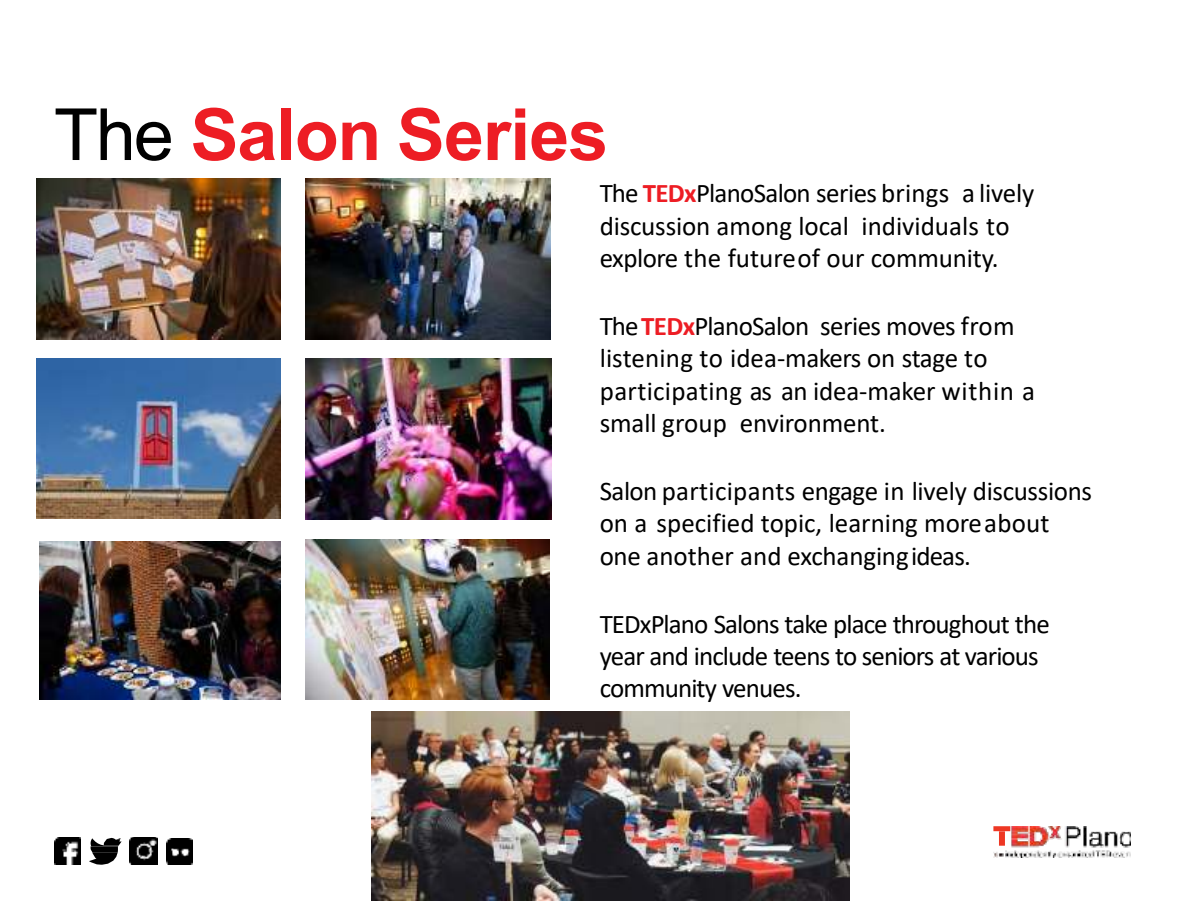
<style>
.page{position:relative;width:1188px;height:918px;background:#fff}
.page>*{position:absolute;margin:0;border:0;box-sizing:border-box;transform-origin:0 0}
.t1{font:700 72px "Arial";letter-spacing:-.015em;color:#ed1d24}
.t2{font:27px/32.4px "Calibri";letter-spacing:-.01em;color:#000}
.t3{font:27px/32.4px "Calibri";letter-spacing:-.03em;color:#000}
.s1{font-weight:400;color:#000}
.s2{font-weight:700;color:#ed1d24}
</style>
<div class="page">
<img style="left:54px;top:838px;width:27px;height:27px">
<img style="left:166px;top:838px;width:26px;height:26px">
<img style="left:130px;top:837px;width:27px;height:28px">
<svg style="left:89px;top:838px;width:33px;height:27px"></svg>
<img style="left:994px;top:826px;width:136px;height:32px">
<div style="left:999px;top:831px;width:6px;height:15px;background:#ee3724"></div>
<div style="left:993px;top:826px;width:17px;height:5px;background:#ee3724"></div>
<img style="left:305px;top:539px;width:245px;height:161px">
<img style="left:36px;top:359px;width:245px;height:160px">
<img style="left:306px;top:359px;width:245px;height:161px">
<img style="left:36px;top:179px;width:245px;height:160px">
<img style="left:306px;top:179px;width:244px;height:160px">
<img style="left:39px;top:542px;width:242px;height:158px">
<img style="left:371px;top:711px;width:478px;height:189px">
<h1 class="t1" style="left:54px;top:104px;width:556px"><span class="s1">The</span> Salon Series</h1>
<p class="t2" style="left:600px;top:179px;width:436px">The <span class="s2">TEDx</span>PlanoSalon series brings a lively discussion among local individuals to explore the futureof our community.</p>
<p class="t2" style="left:600px;top:311px;width:437px">The<span class="s2">TEDx</span>PlanoSalon series moves from listening to idea-makers on stage to participating as an idea-maker within a small group environment.</p>
<p class="t2" style="left:600px;top:477px;width:494px">Salon participants engage in lively discussions on a specified topic, learning moreabout one another and exchangingideas.</p>
<p class="t3" style="left:600px;top:609px;width:452px">TEDxPlano Salons take place throughout the year and include teens to seniors at various community venues.</p>
</div>
